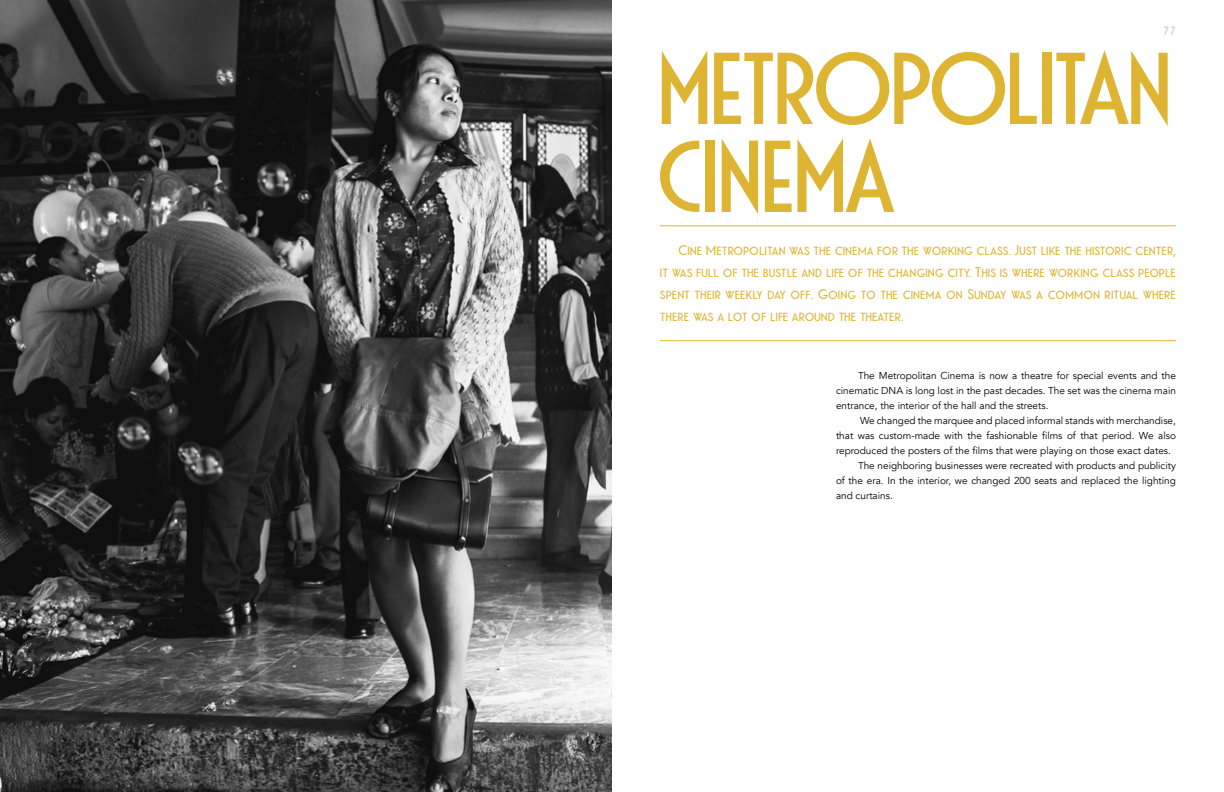
<style>
.page{position:relative;width:1224px;height:792px;background:#fff}
.page>*{position:absolute;margin:0;border:0;box-sizing:border-box;transform-origin:0 0}
.t1{font:600 14px/22px "Waverly CF";color:#deb533;text-align:justify}
.t2{font:800 12px "Waverly CF";color:#d3d2cd}
.t3{font:10px/15px "Avenir";color:#000;text-align:justify}
</style>
<div class="page">
<img style="left:0;top:0;width:612px;height:792px">
<svg style="left:662px;top:51px;width:45px;height:73px"></svg>
<svg style="left:714px;top:52px;width:323px;height:73px"></svg>
<div style="left:1043px;top:53px;width:9px;height:71px;background:#deb533"></div>
<svg style="left:1056px;top:50px;width:112px;height:76px"></svg>
<svg style="left:660px;top:141px;width:39px;height:71px"></svg>
<div style="left:706px;top:141px;width:9px;height:71px;background:#deb533"></div>
<svg style="left:722px;top:139px;width:36px;height:75px"></svg>
<svg style="left:765px;top:138px;width:129px;height:74px"></svg>
<hr style="left:660px;top:340px;width:516px;height:1px;background:#deb533">
<hr style="left:660px;top:225px;width:516px;height:1px;background:#deb533">
<p class="t2" style="left:1164px;top:23px;width:14px">77</p>
<p class="t1" style="left:660px;top:239px;width:518px;text-indent:18px">Cine Metropolitan was the cinema for the working class. Just like the historic center, it was full of the bustle and life of the changing city. This is where working class people spent their weekly day off. Going to the cinema on Sunday was a common ritual where there was a lot of life around the theater.</p>
<p class="t3" style="left:836px;top:369px;width:341px;text-indent:22px">The Metropolitan Cinema is now a theatre for special events and the cinematic DNA is long lost in the past decades. The set was the cinema main entrance, the interior of the hall and the streets.</p>
<p class="t3" style="left:860px;top:414px;width:317px">We changed the marquee and placed informal stands with merchandise,</p>
<p class="t3" style="left:836px;top:429px;width:342px">that was custom-made with the fashionable films of that period. We also</p>
<p class="t3" style="left:836px;top:444px;width:336px">reproduced the posters of the films that were playing on those exact dates.</p>
<p class="t3" style="left:858px;top:459px;width:320px">The neighboring businesses were recreated with products and publicity</p>
<p class="t3" style="left:836px;top:474px;width:342px">of the era. In the interior, we changed 200 seats and replaced the lighting</p>
<p class="t3" style="left:836px;top:489px;width:58px">and curtains.</p>
</div>
